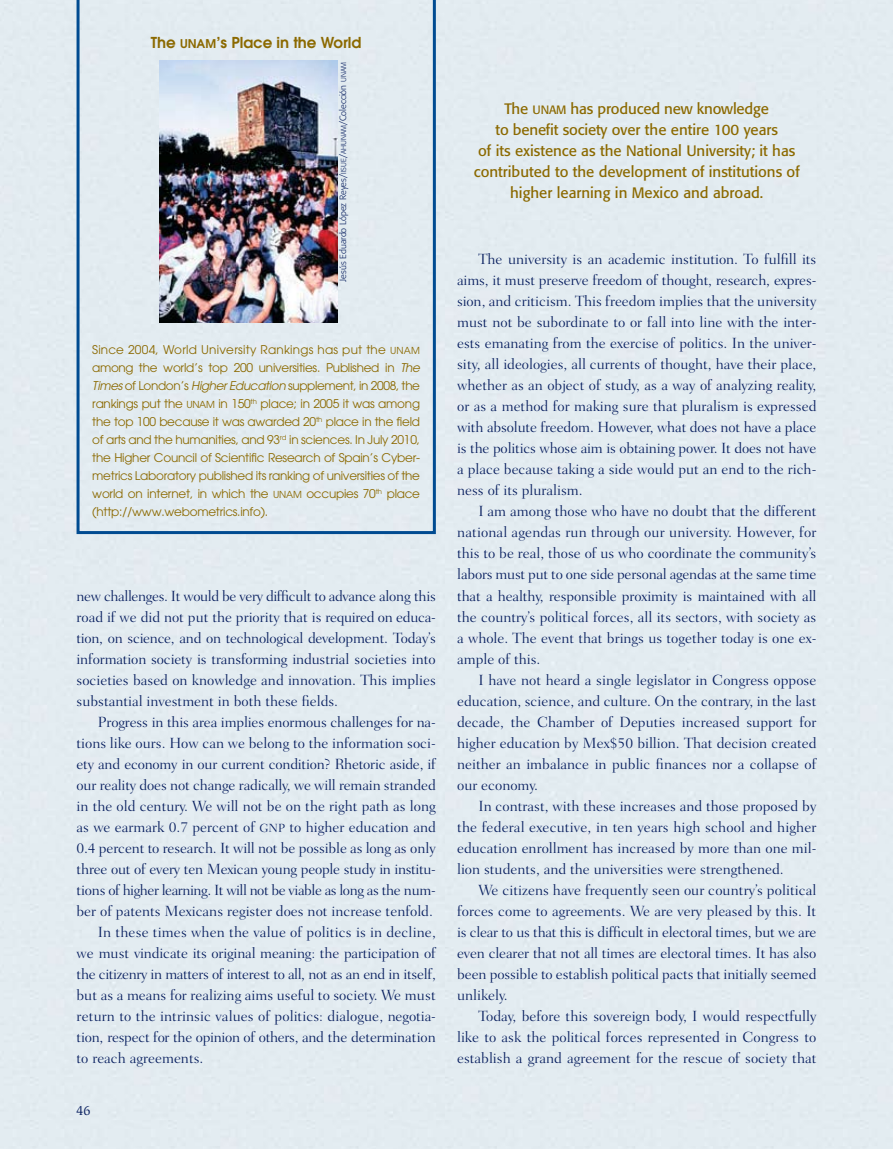
<style>
.page{position:relative;width:893px;height:1149px;background:#fff}
.page>*{position:absolute;margin:0;border:0;box-sizing:border-box;transform-origin:0 0}
.t1{font:300 15px "Fairfield LH";color:#051c5d}
.t2{font:15px/21px "Formata";color:#8b6900;text-align:center}
.t3{font:300 15px "Fairfield LH";letter-spacing:-.025em;color:#051c5d}
.t4{font:300 15px "Fairfield LH";letter-spacing:-.02em;color:#051c5d}
.t5{font:300 15px "Fairfield LH";letter-spacing:-.03em;color:#051c5d}
.t6{font:600 15px "Avant Garde";color:#8b6900}
.t7{font:13.5px "Slimbach";color:#051c5d}
.t8{font:12px/18px "Avant Garde";letter-spacing:-.02em;color:#8b6900;text-align:justify}
.t9{font:300 9px "Formata";color:#051c5d}
.s1{font-family:"Avant Garde Demi SC800";font-weight:400;font-size:12px}
.s2{font-family:"Formata Light SC800";font-weight:400;font-size:7.2px}
.s3{font-family:"Formata Light SC800";font-weight:400}
.s4{font-family:"Avant Garde Book SC800";font-size:9.6px}
.s5{font-style:italic}
.s6{font-family:"Fairfield LH Light SC800";font-weight:400;font-size:12px}
.s7{font-family:"Formata Regular SC800";font-size:12px}
</style>
<div class="page">
<div style="left:77px;top:0;width:359px;height:534px;background:#e3ecf1"></div>
<img style="left:159px;top:61px;width:179px;height:261px">
<p class="t6" style="left:151px;top:32px;width:212px">The <span class="s1">UNAM</span>’s Place in the World</p>
<p class="t9" style="left:338px;top:281px;width:221px;rotate:-90deg">Jesús Eduardo López Reyes/<span class="s2">iisue</span><span class="s3">/</span><span class="s2">ahunam</span><span class="s3">/</span>Colección <span class="s2">unam</span></p>
<p class="t8" style="left:92px;top:340px;width:329px">Since 2004, World University Rankings has put the <span class="s4">UNAM </span>among the world’s top 200 universities. Published in <span class="s5">The Times</span> of London’s <span class="s5">Higher Education</span> supplement, in 2008, the rankings put the <span class="s4">UNAM</span> in 150<sup>th</sup> place; in 2005 it was among the top 100 because it was awarded 20<sup>th</sup> place in the field of arts and the humanities, and 93<sup>rd</sup> in sciences. In July 2010, the Higher Council of Scientific Research of Spain’s Cyber&shy;metrics Laboratory published its ranking of universities of the world on internet, in which the <span class="s4">UNAM</span> occupies 70<sup>th</sup> place (http://www.webometrics.info).</p>
<p class="t3" style="left:77px;top:587px;width:361px">new challenges. It would be very difficult to advance along this</p>
<p class="t1" style="left:77px;top:608px;width:361px">road if we did not put the priority that is required on educa-</p>
<p class="t4" style="left:77px;top:629px;width:361px">tion, on science, and on technological development. Today’s</p>
<p class="t1" style="left:77px;top:650px;width:361px">information society is transforming industrial societies into</p>
<p class="t1" style="left:77px;top:671px;width:361px">societies based on knowledge and innovation. This implies</p>
<p class="t1" style="left:77px;top:692px;width:263px">substantial investment in both these fields.</p>
<p class="t1" style="left:98px;top:713px;width:340px">Progress in this area implies enormous challenges for na-</p>
<p class="t1" style="left:77px;top:734px;width:361px">tions like ours. How can we belong to the information soci-</p>
<p class="t1" style="left:77px;top:755px;width:361px">ety and economy in our current condition? Rhetoric aside, if</p>
<p class="t1" style="left:77px;top:776px;width:361px">our reality does not change radically, we will remain stranded</p>
<p class="t1" style="left:77px;top:797px;width:361px">in the old century. We will not be on the right path as long</p>
<p class="t1" style="left:77px;top:818px;width:361px">as we earmark 0.7 percent of <span class="s6">gnp</span> to higher education and</p>
<p class="t1" style="left:77px;top:839px;width:361px">0.4 percent to research. It will not be possible as long as only</p>
<p class="t1" style="left:77px;top:860px;width:361px">three out of every ten Mexican young people study in institu-</p>
<p class="t5" style="left:77px;top:881px;width:361px">tions of higher learning. It will not be viable as long as the num-</p>
<p class="t1" style="left:77px;top:902px;width:358px">ber of patents Mexicans register does not increase tenfold.</p>
<p class="t1" style="left:98px;top:923px;width:340px">In these times when the value of politics is in decline,</p>
<p class="t1" style="left:77px;top:944px;width:361px">we must vindicate its original meaning: the participation of</p>
<p class="t3" style="left:77px;top:965px;width:361px">the citizenry in matters of interest to all, not as an end in itself,</p>
<p class="t1" style="left:77px;top:986px;width:361px">but as a means for realizing aims useful to society. We must</p>
<p class="t1" style="left:77px;top:1007px;width:361px">return to the intrinsic values of politics: dialogue, negotia-</p>
<p class="t4" style="left:77px;top:1028px;width:361px">tion, respect for the opinion of others, and the determination</p>
<p class="t1" style="left:77px;top:1049px;width:128px">to reach agreements.</p>
<p class="t7" style="left:77px;top:1102px;width:15px">46</p>
<p class="t2" style="left:474px;top:98px;width:327px">The <span class="s7">UNAM</span> has produced new knowledge<br>to benefit society over the entire 100 years<br>of its existence as the National University; it has contributed to the development of institutions of higher learning in Mexico and abroad.</p>
<p class="t1" style="left:478px;top:251px;width:340px">The university is an academic institution. To fulfill its</p>
<p class="t1" style="left:457px;top:272px;width:361px">aims, it must preserve freedom of thought, research, expres-</p>
<p class="t1" style="left:457px;top:293px;width:361px">sion, and criticism. This freedom implies that the university</p>
<p class="t1" style="left:457px;top:314px;width:361px">must not be subordinate to or fall into line with the inter-</p>
<p class="t1" style="left:457px;top:335px;width:361px">ests emanating from the exercise of politics. In the univer-</p>
<p class="t1" style="left:457px;top:356px;width:361px">sity, all ideologies, all currents of thought, have their place,</p>
<p class="t1" style="left:457px;top:377px;width:361px">whether as an object of study, as a way of analyzing reality,</p>
<p class="t1" style="left:457px;top:398px;width:361px">or as a method for making sure that pluralism is expressed</p>
<p class="t1" style="left:457px;top:419px;width:361px">with absolute freedom. However, what does not have a place</p>
<p class="t1" style="left:457px;top:440px;width:361px">is the politics whose aim is obtaining power. It does not have</p>
<p class="t1" style="left:457px;top:461px;width:361px">a place because taking a side would put an end to the rich-</p>
<p class="t1" style="left:457px;top:482px;width:127px">ness of its pluralism.</p>
<p class="t1" style="left:478px;top:503px;width:340px">I am among those who have no doubt that the different</p>
<p class="t1" style="left:457px;top:524px;width:361px">national agendas run through our university. However, for</p>
<p class="t1" style="left:457px;top:545px;width:361px">this to be real, those of us who coordinate the community’s</p>
<p class="t1" style="left:457px;top:566px;width:361px">labors must put to one side personal agendas at the same time</p>
<p class="t1" style="left:457px;top:587px;width:361px">that a healthy, responsible proximity is maintained with all</p>
<p class="t1" style="left:457px;top:608px;width:361px">the country’s political forces, all its sectors, with society as</p>
<p class="t1" style="left:457px;top:629px;width:361px">a whole. The event that brings us together today is one ex-</p>
<p class="t1" style="left:457px;top:650px;width:85px">ample of this.</p>
<p class="t1" style="left:478px;top:671px;width:340px">I have not heard a single legislator in Congress oppose</p>
<p class="t1" style="left:457px;top:692px;width:361px">education, science, and culture. On the contrary, in the last</p>
<p class="t1" style="left:457px;top:713px;width:361px">decade, the Chamber of Deputies increased support for</p>
<p class="t1" style="left:457px;top:734px;width:361px">higher education by Mex$50 billion. That decision created</p>
<p class="t1" style="left:457px;top:755px;width:361px">neither an imbalance in public finances nor a collapse of</p>
<p class="t1" style="left:457px;top:776px;width:83px">our economy.</p>
<p class="t1" style="left:478px;top:797px;width:340px">In contrast, with these increases and those proposed by</p>
<p class="t1" style="left:457px;top:818px;width:361px">the federal executive, in ten years high school and higher</p>
<p class="t1" style="left:457px;top:839px;width:361px">education enrollment has increased by more than one mil-</p>
<p class="t1" style="left:457px;top:860px;width:328px">lion students, and the universities were strengthened.</p>
<p class="t1" style="left:478px;top:881px;width:340px">We citizens have frequently seen our country’s political</p>
<p class="t1" style="left:457px;top:902px;width:361px">forces come to agreements. We are very pleased by this. It</p>
<p class="t1" style="left:457px;top:923px;width:361px">is clear to us that this is difficult in electoral times, but we are</p>
<p class="t1" style="left:457px;top:944px;width:361px">even clearer that not all times are electoral times. It has also</p>
<p class="t1" style="left:457px;top:965px;width:361px">been possible to establish political pacts that initially seemed</p>
<p class="t1" style="left:457px;top:986px;width:52px">unlikely.</p>
<p class="t1" style="left:478px;top:1007px;width:340px">Today, before this sovereign body, I would respectfully</p>
<p class="t1" style="left:457px;top:1028px;width:361px">like to ask the political forces represented in Congress to</p>
<p class="t1" style="left:457px;top:1049px;width:361px">establish a grand agreement for the rescue of society that</p>
</div>
